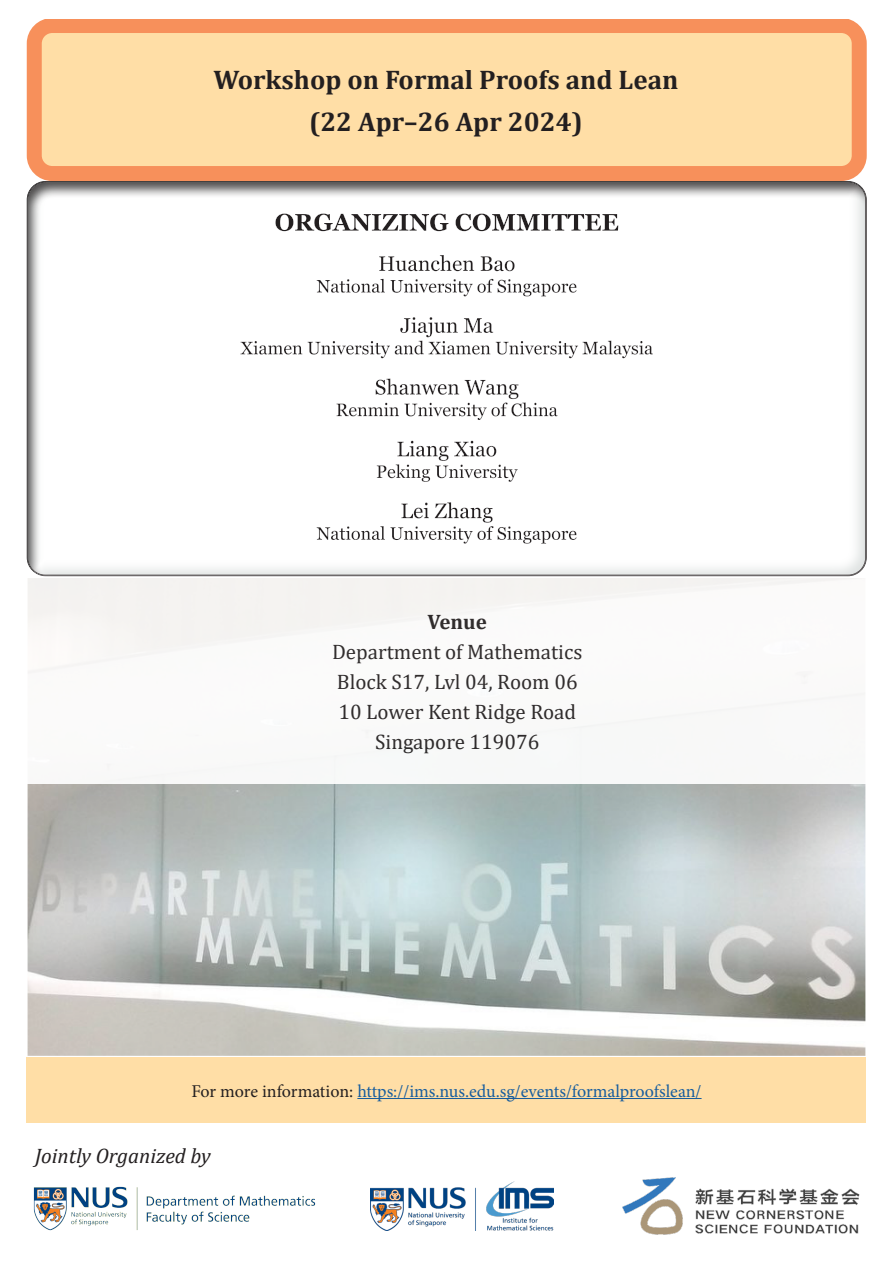
<style>
.page{position:relative;width:893px;height:1263px;background:#fff}
.page>*{position:absolute;margin:0;border:0;box-sizing:border-box;transform-origin:0 0}
.t1{font:700 27px "Cambria";color:#231f20}
.t2{font:21px/30px "Cambria";color:#231f20;text-align:center}
.Header_Row{font:italic 21px "Cambria";color:#231f20}
.t3{font:700 21px "Cambria";color:#231f20}
.t4{font:18px "Minion Pro";letter-spacing:-.005em;color:#175d9e}
.s1{color:#231f20}
</style>
<div class="page">
<div style="left:34px;top:26px;width:825px;height:148px;background:#ffdea6;border-radius:18px"></div>
<div style="left:27px;top:18px;width:840px;height:163px;border:15px solid #f7905b;border-radius:18px"></div>
<div style="left:27px;top:1057px;width:839px;height:66px;background:#ffdea6"></div>
<hr style="left:357px;top:1098px;width:345px;height:1px;background:#175d9e">
<img style="left:26px;top:784px;width:840px;height:284px">
<div style="left:27px;top:180px;width:840px;height:397px;background:#231f20;opacity:.75"></div>
<img style="left:623px;top:1178px;width:236px;height:56px">
<img style="left:33px;top:1186px;width:283px;height:45px">
<img style="left:370px;top:1181px;width:183px;height:50px">
<p class="t1" style="left:214px;top:61px;width:466px">Workshop on Formal Proofs and Lean</p>
<p class="t1" style="left:309px;top:102px;width:275px">(22 Apr–26 Apr 2024)</p>
<p class="t3" style="left:428px;top:607px;width:61px">Venue</p>
<p class="t2" style="left:332px;top:637px;width:252px">Department of Mathematics<br>Block S17, Lvl 04, Room 06<br>10 Lower Kent Ridge Road<br>Singapore 119076</p>
<p class="t4" style="left:191px;top:1079px;width:512px"><span class="s1">For more information:</span> https://ims.nus.edu.sg/events/formalproofslean/</p>
<p class="Header_Row" style="left:35px;top:1141px;width:177px">Jointly Organized by</p>
</div>
